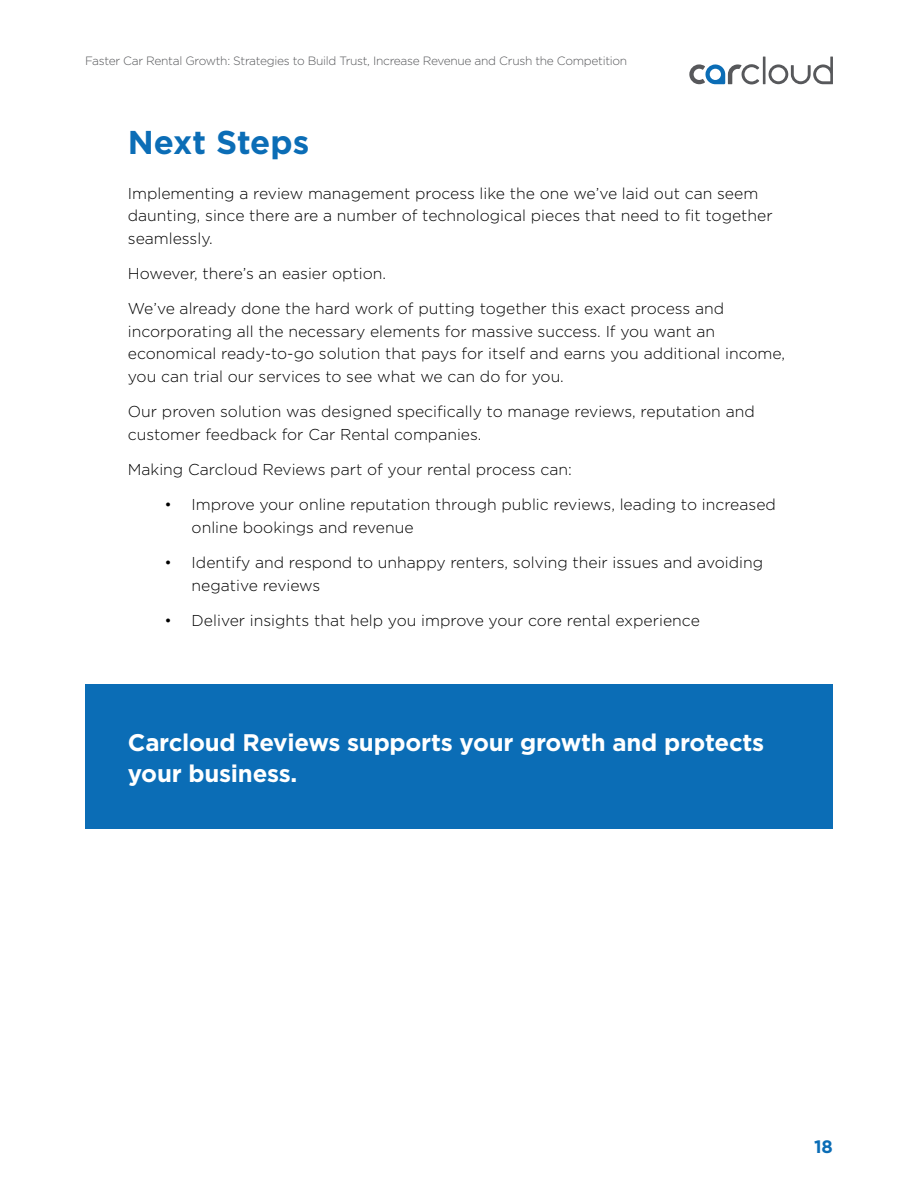
<style>
.page{position:relative;width:918px;height:1188px;background:#fff}
.page>*{position:absolute;margin:0;border:0;box-sizing:border-box;transform-origin:0 0}
.t1{font:700 33px "Gotham";color:#0b6db6}
.t2{font:700 24px/31.5px "Gotham";letter-spacing:-.01em;color:#fff}
.t3{font:700 18px "Gotham";color:#0b6db6}
.t4{font:300 15.75px/22.5px "Gotham";color:#000}
.t5{font:300 12px "Gotham";letter-spacing:-.025em;color:#57585b}
</style>
<div class="page">
<svg style="left:689px;top:64px;width:70px;height:20px"></svg>
<hr style="left:763px;top:57px;width:3px;height:27px;background:#57585b">
<svg style="left:769px;top:57px;width:64px;height:27px"></svg>
<div style="left:85px;top:685px;width:748px;height:144px;background:#0b6db6"></div>
<p class="t5" style="left:85px;top:55px;width:544px">Faster Car Rental Growth: Strategies to Build Trust, Increase Revenue and Crush the Competition</p>
<h1 class="t1" style="left:128px;top:128px;width:183px">Next Steps</h1>
<p class="t4" style="left:128px;top:183px;width:646px">Implementing a review management process like the one we’ve laid out can seem daunting, since there are a number of technological pieces that need to fit together seamlessly.</p>
<p class="t4" style="left:128px;top:263px;width:260px">However, there’s an easier option.</p>
<p class="t4" style="left:128px;top:299px;width:659px">We’ve already done the hard work of putting together this exact process and incorporating all the necessary elements for massive success. If you want an economical ready-to-go solution that pays for itself and earns you additional income, you can trial our services to see what we can do for you.</p>
<p class="t4" style="left:128px;top:401px;width:628px">Our proven solution was designed specifically to manage reviews, reputation and customer feedback for Car Rental companies.</p>
<p class="t4" style="left:128px;top:459px;width:446px">Making Carcloud Reviews part of your rental process can:</p>
<p class="t4" style="left:192px;top:494px;width:586px;text-indent:-27px">• Improve your online reputation through public reviews, leading to increased online bookings and revenue</p>
<p class="t4" style="left:192px;top:552px;width:573px;text-indent:-27px">• Identify and respond to unhappy renters, solving their issues and avoiding negative reviews</p>
<p class="t4" style="left:165px;top:610px;width:537px">• Deliver insights that help you improve your core rental experience</p>
<h2 class="t2" style="left:128px;top:728px;width:638px">Carcloud Reviews supports your growth and protects your business.</h2>
<p class="t3" style="left:814px;top:1138px;width:20px">18</p>
</div>
